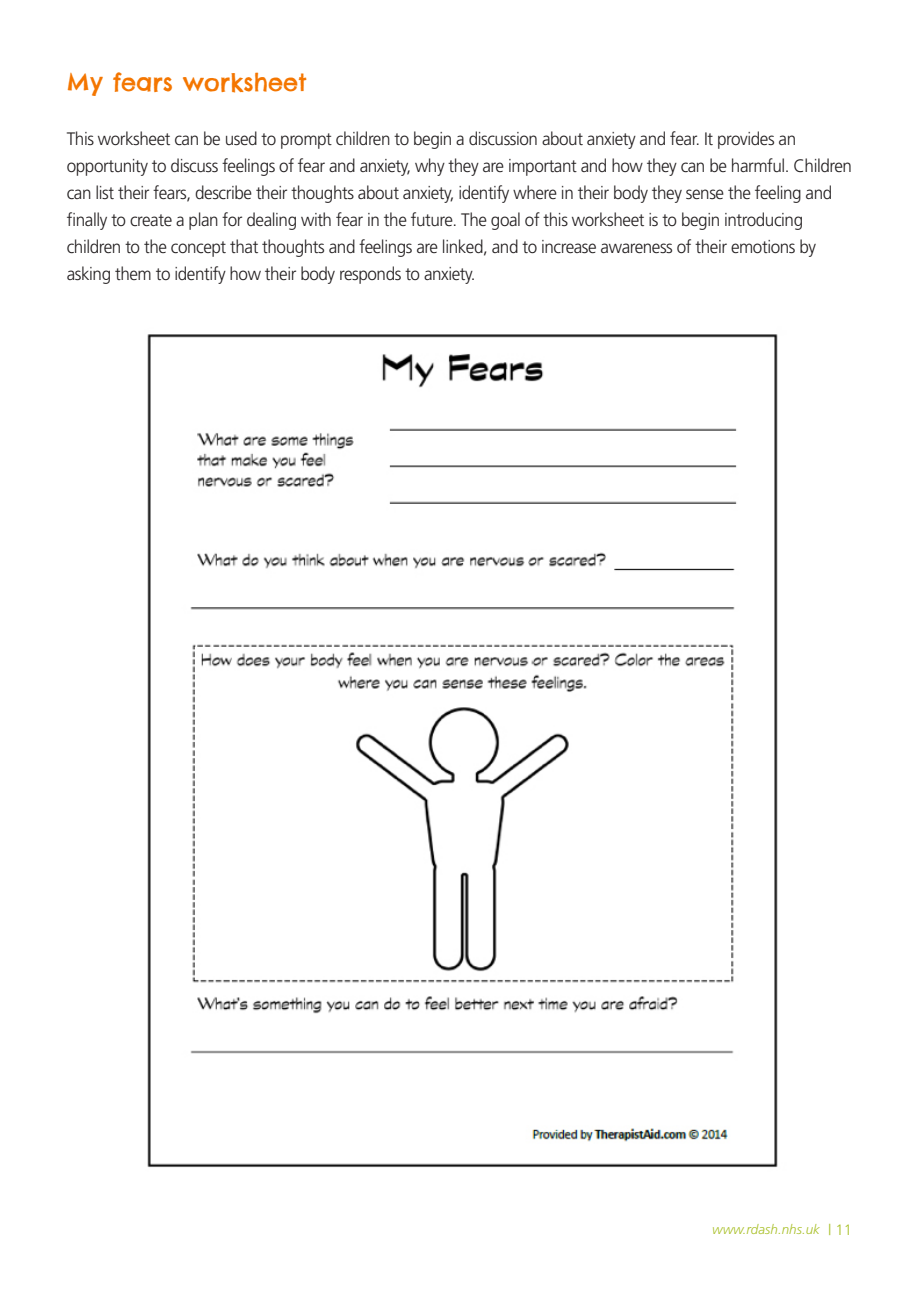
<style>
.page{position:relative;width:919px;height:1289px;background:#fff}
.page>*{position:absolute;margin:0;border:0;box-sizing:border-box;transform-origin:0 0}
.headings{font:24px "Chelsea Market";color:#f47600}
.headings-2{font:300 18px/27px "Frutiger";letter-spacing:-.025em;color:#231f20;scale:.95 1}
.t1{font:italic 300 13.5px "Frutiger";color:#aac12c}
.s1{font-style:normal;font-size:15px}
</style>
<div class="page">
<img style="left:147px;top:334px;width:631px;height:834px">
<p class="headings" style="left:67px;top:67px;width:241px">My fears worksheet</p>
<p class="headings-2" style="left:67px;top:125px;width:828px">This worksheet can be used to prompt children to begin a discussion about anxiety and fear. It provides an opportunity to discuss feelings of fear and anxiety, why they are important and how they can be harmful. Children can list their fears, describe their thoughts about anxiety, identify where in their body they sense the feeling and finally to create a plan for dealing with fear in the future. The goal of this worksheet is to begin introducing children to the concept that thoughts and feelings are linked, and to increase awareness of their emotions by asking them to identify how their body responds to anxiety.</p>
<p class="t1" style="left:712px;top:1221px;width:141px">www.rdash.nhs.uk <span class="s1">| 11</span></p>
</div>
